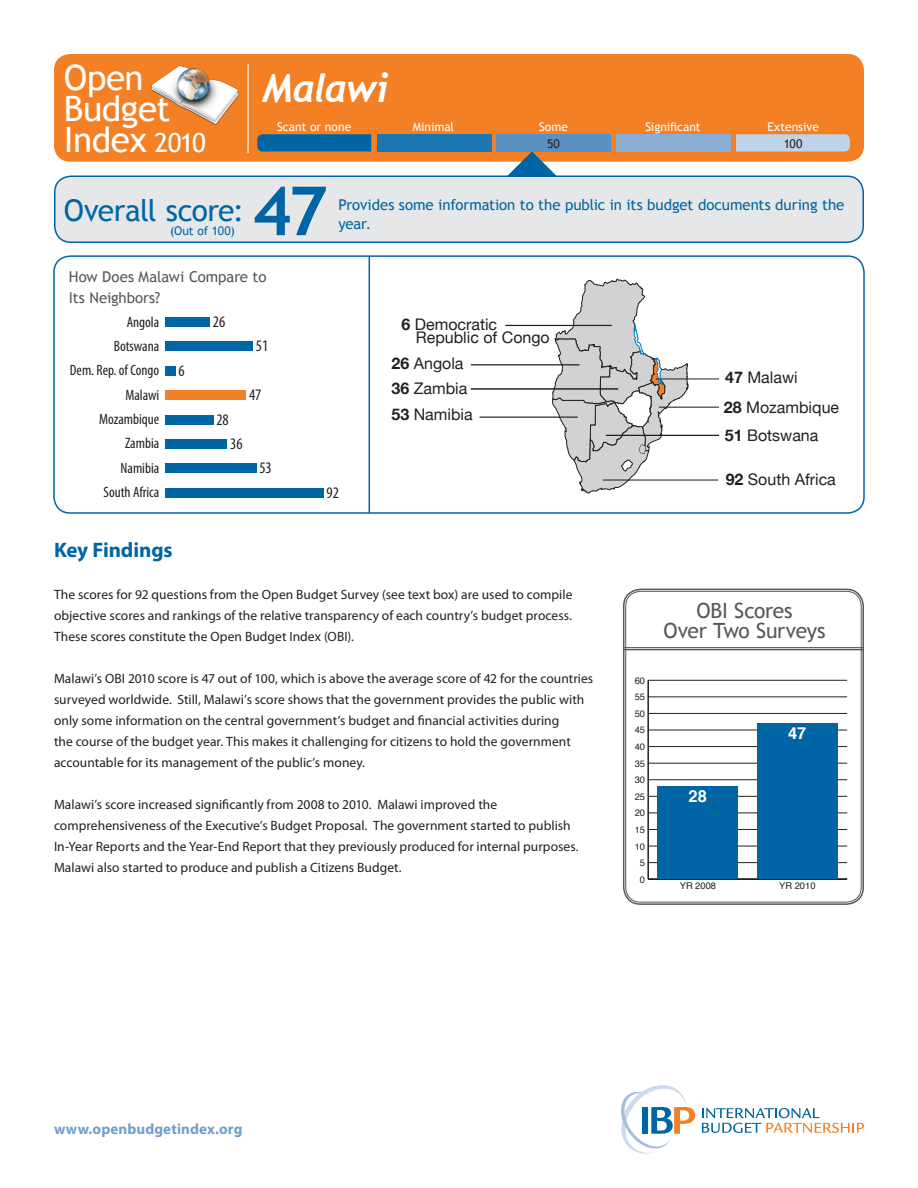
<style>
.page{position:relative;width:918px;height:1188px;background:#fff}
.page>*{position:absolute;margin:0;border:0;box-sizing:border-box;transform-origin:0 0}
.t1{font:700 67.5px "Trebuchet MS";color:#0065a4}
.Country_Name{font:italic 700 39px "Trebuchet";letter-spacing:-.035em;color:#fff}
.t2{font:34.95px "Trebuchet MS";letter-spacing:-.015em;color:#fff}
.t3{font:30px "Trebuchet MS";letter-spacing:-.02em;color:#0065a4}
.t4{font:21px/19.5px "Trebuchet MS";letter-spacing:-.015em;color:#57585a;text-align:center}
.TX_H1{font:700 21px "Myriad Pro";letter-spacing:-.005em;color:#0065a4}
.t5{font:700 16.5px "Helvetica";color:#fff}
.t6{font:condensed 16.2px "Myriad Pro";color:#231f20}
.t7{font:16.05px/13.5px "Helvetica Neue";color:#231f20}
.t8{font:condensed 15px "Myriad Pro";color:#231f20}
.t9{font:15px "Trebuchet MS";letter-spacing:-.005em;color:#0065a4}
.TEXT{font:15px/21px "Trebuchet MS";letter-spacing:-.005em;color:#57585a}
.URL{font:700 15px "Myriad Pro";letter-spacing:.01em;color:#729eca}
.TEXT-2{font:13.5px/21px "Myriad Pro";letter-spacing:.005em;color:#231f20}
.t10{font:12px "Trebuchet MS";color:#fff}
.t11{font:12px "Trebuchet MS";color:#0065a4}
.t12{font:12px "Trebuchet MS";color:#231f20}
.t13{font:9.3px "Helvetica";color:#231f20}
.s1{font-size:26.25px}
.s2{font-weight:700}
</style>
<div class="page">
<svg style="left:621px;top:1085px;width:74px;height:69px"></svg>
<svg style="left:702px;top:1108px;width:162px;height:25px"></svg>
<div style="left:53px;top:255px;width:812px;height:259px;border:2px solid #0065a4;border-radius:16px"></div>
<div style="left:54px;top:54px;width:810px;height:108px;background:#f48026;border-radius:16px"></div>
<img style="left:151px;top:65px;width:88px;height:60px">
<hr style="left:247px;top:64px;width:2px;height:89px;background:#fee1c9">
<div style="left:55px;top:176px;width:808px;height:66px;background:#e6e7e9;border-radius:16px"></div>
<div style="left:54px;top:176px;width:810px;height:67px;border:2px solid #0065a4;border-radius:16px"></div>
<div style="left:497px;top:134px;width:114px;height:17px;background:#5a90c2"></div>
<div style="left:377px;top:134px;width:114px;height:17px;background:#1b78b2"></div>
<div style="left:616px;top:134px;width:115px;height:17px;background:#8baed4"></div>
<div style="left:736px;top:134px;width:114px;height:17px;background:#c0d2e8"></div>
<svg style="left:257px;top:134px;width:114px;height:17px;background:#0565a1"></svg>
<hr style="left:369px;top:256px;width:1px;height:257px;background:#0065a4">
<div style="left:623px;top:589px;width:241px;height:316px;border:2px solid #57585a;border-radius:17px"></div>
<div style="left:625px;top:591px;width:237px;height:311px;border:1px solid #57585a;border-radius:15px"></div>
<hr style="left:624px;top:647px;width:239px;height:1px;background:#57585a">
<hr style="left:624px;top:649px;width:239px;height:1px;background:#57585a">
<svg style="left:507px;top:151px;width:50px;height:25px"></svg>
<div style="left:165px;top:317px;width:45px;height:10px;background:#0065a4"></div>
<div style="left:165px;top:342px;width:88px;height:9px;background:#0065a4"></div>
<div style="left:165px;top:366px;width:10px;height:10px;background:#0065a4"></div>
<div style="left:165px;top:390px;width:81px;height:10px;background:#f48026"></div>
<div style="left:165px;top:415px;width:48px;height:9px;background:#0065a4"></div>
<div style="left:165px;top:439px;width:62px;height:10px;background:#0065a4"></div>
<div style="left:165px;top:463px;width:91px;height:10px;background:#0065a4"></div>
<div style="left:165px;top:488px;width:158px;height:10px;background:#0065a4"></div>
<hr style="left:647px;top:680px;width:2px;height:199px;background:#231f20">
<hr style="left:648px;top:878px;width:199px;height:2px;background:#231f20">
<hr style="left:648px;top:862px;width:199px;height:1px;background:#231f20">
<hr style="left:648px;top:846px;width:199px;height:1px;background:#231f20">
<hr style="left:648px;top:829px;width:199px;height:1px;background:#231f20">
<hr style="left:648px;top:813px;width:199px;height:1px;background:#231f20">
<hr style="left:648px;top:796px;width:199px;height:1px;background:#231f20">
<hr style="left:648px;top:779px;width:199px;height:1px;background:#231f20">
<hr style="left:648px;top:763px;width:199px;height:1px;background:#231f20">
<hr style="left:648px;top:746px;width:199px;height:1px;background:#231f20">
<hr style="left:648px;top:730px;width:199px;height:1px;background:#231f20">
<hr style="left:648px;top:713px;width:199px;height:1px;background:#231f20">
<hr style="left:648px;top:696px;width:199px;height:1px;background:#231f20">
<hr style="left:648px;top:680px;width:199px;height:1px;background:#231f20">
<div style="left:757px;top:723px;width:81px;height:156px;background:#0065a4"></div>
<div style="left:658px;top:786px;width:80px;height:93px;background:#0065a4"></div>
<svg style="left:552px;top:279px;width:138px;height:215px"></svg>
<hr style="left:603px;top:480px;width:115px;height:1px;background:#231f20">
<hr style="left:656px;top:378px;width:63px;height:1px;background:#231f20">
<hr style="left:659px;top:407px;width:60px;height:1px;background:#231f20">
<hr style="left:606px;top:435px;width:113px;height:1px;background:#231f20">
<hr style="left:505px;top:325px;width:107px;height:1px;background:#231f20">
<hr style="left:471px;top:364px;width:109px;height:1px;background:#231f20">
<hr style="left:471px;top:388px;width:147px;height:2px;background:#231f20">
<hr style="left:480px;top:417px;width:98px;height:1px;background:#231f20">
<h3 class="t2" style="left:64px;top:57px;width:81px">Open</h3>
<h3 class="t2" style="left:64px;top:88px;width:108px">Budget</h3>
<h3 class="t2" style="left:64px;top:119px;width:143px">Index <span class="s1">2010</span></h3>
<p class="t3" style="left:64px;top:193px;width:182px">Overall score:</p>
<p class="t11" style="left:170px;top:223px;width:66px">(Out of 100)</p>
<p class="Country_Name" style="left:262px;top:65px;width:128px">Malawi</p>
<p class="t10" style="left:277px;top:120px;width:76px">Scant or none</p>
<p class="t10" style="left:413px;top:120px;width:43px">Minimal</p>
<p class="t10" style="left:539px;top:120px;width:31px">Some</p>
<p class="t10" style="left:645px;top:120px;width:57px">Significant</p>
<p class="t10" style="left:767px;top:120px;width:53px">Extensive</p>
<p class="t12" style="left:547px;top:136px;width:14px">50</p>
<p class="t12" style="left:784px;top:136px;width:20px">100</p>
<p class="t1" style="left:252px;top:169px;width:76px">47</p>
<p class="t9" style="left:338px;top:196px;width:508px">Provides some information to the public in its budget documents during the</p>
<p class="t9" style="left:338px;top:215px;width:34px">year.</p>
<p class="TEXT" style="left:69px;top:267px;width:199px">How Does Malawi Compare to<br>Its Neighbors?</p>
<p class="t8" style="left:127px;top:313px;width:34px">Angola</p>
<p class="t6" style="left:213px;top:312px;width:14px">26</p>
<p class="t8" style="left:114px;top:337px;width:47px">Botswana</p>
<p class="t6" style="left:256px;top:336px;width:14px">51</p>
<p class="t8" style="left:70px;top:361px;width:91px">Dem. Rep. of Congo</p>
<p class="t6" style="left:179px;top:361px;width:8px">6</p>
<p class="t8" style="left:125px;top:386px;width:35px">Malawi</p>
<p class="t6" style="left:249px;top:385px;width:14px">47</p>
<p class="t8" style="left:99px;top:410px;width:62px">Mozambique</p>
<p class="t6" style="left:216px;top:409px;width:14px">28</p>
<p class="t8" style="left:125px;top:434px;width:36px">Zambia</p>
<p class="t6" style="left:230px;top:434px;width:14px">36</p>
<p class="t8" style="left:121px;top:459px;width:40px">Namibia</p>
<p class="t6" style="left:259px;top:458px;width:14px">53</p>
<p class="t8" style="left:104px;top:483px;width:57px">South Africa</p>
<p class="t6" style="left:326px;top:483px;width:14px">92</p>
<p class="t7" style="left:416px;top:317px;width:135px;text-indent:-14px"><span class="s2">6</span> Democratic<br>Republic of Congo</p>
<p class="t7" style="left:392px;top:356px;width:73px"><span class="s2">26</span> Angola</p>
<p class="t7" style="left:392px;top:382px;width:77px"><span class="s2">36</span> Zambia</p>
<p class="t7" style="left:392px;top:408px;width:83px"><span class="s2">53</span> Namibia</p>
<p class="TX_H1" style="left:54px;top:536px;width:120px">Key Findings</p>
<p class="TEXT-2" style="left:54px;top:584px;width:520px;text-align:justify">The scores for 92 questions from the Open Budget Survey (see text box) are used to compile objective scores and rankings of the relative transparency of each country’s budget process.<br>These scores constitute the Open Budget Index (OBI).</p>
<p class="TEXT-2" style="left:54px;top:668px;width:541px">Malawi’s OBI 2010 score is 47 out of 100, which is above the average score of 42 for the countries surveyed worldwide. Still, Malawi’s score shows that the government provides the public with only some information on the central government’s budget and financial activities during<br>the course of the budget year. This makes it challenging for citizens to hold the government accountable for its management of the public’s money.</p>
<p class="TEXT-2" style="left:54px;top:794px;width:526px">Malawi’s score increased significantly from 2008 to 2010. Malawi improved the comprehensiveness of the Executive’s Budget Proposal. The government started to publish In-Year Reports and the Year-End Report that they previously produced for internal purposes.<br>Malawi also started to produce and publish a Citizens Budget.</p>
<p class="t7" style="left:724px;top:362px;width:117px;line-height:29.8px"><span class="s2">47</span> Malawi<br><span class="s2">28</span> Mozambique</p>
<p class="t7" style="left:725px;top:428px;width:95px"><span class="s2">51</span> Botswana</p>
<p class="t7" style="left:726px;top:472px;width:112px"><span class="s2">92</span> South Africa</p>
<p class="t13" style="left:635px;top:673px;width:12px">60</p>
<p class="t13" style="left:635px;top:690px;width:12px">55</p>
<p class="t13" style="left:635px;top:706px;width:12px">50</p>
<p class="t13" style="left:635px;top:723px;width:12px">45</p>
<p class="t13" style="left:635px;top:740px;width:12px">40</p>
<p class="t13" style="left:635px;top:756px;width:12px">35</p>
<p class="t13" style="left:635px;top:773px;width:12px">30</p>
<p class="t13" style="left:635px;top:789px;width:12px">25</p>
<p class="t13" style="left:635px;top:806px;width:12px">20</p>
<p class="t13" style="left:635px;top:823px;width:12px">15</p>
<p class="t13" style="left:635px;top:839px;width:12px">10</p>
<p class="t13" style="left:640px;top:856px;width:7px">5</p>
<p class="t13" style="left:640px;top:872px;width:7px">0</p>
<p class="t4" style="left:664px;top:601px;width:164px">OBI Scores<br>Over Two Surveys</p>
<p class="t5" style="left:689px;top:783px;width:20px">28</p>
<p class="t5" style="left:788px;top:720px;width:20px">47</p>
<p class="t13" style="left:680px;top:879px;width:38px">YR 2008</p>
<p class="t13" style="left:779px;top:879px;width:38px">YR 2010</p>
<p class="URL" style="left:54px;top:1119px;width:190px">www.openbudgetindex.org</p>
</div>
